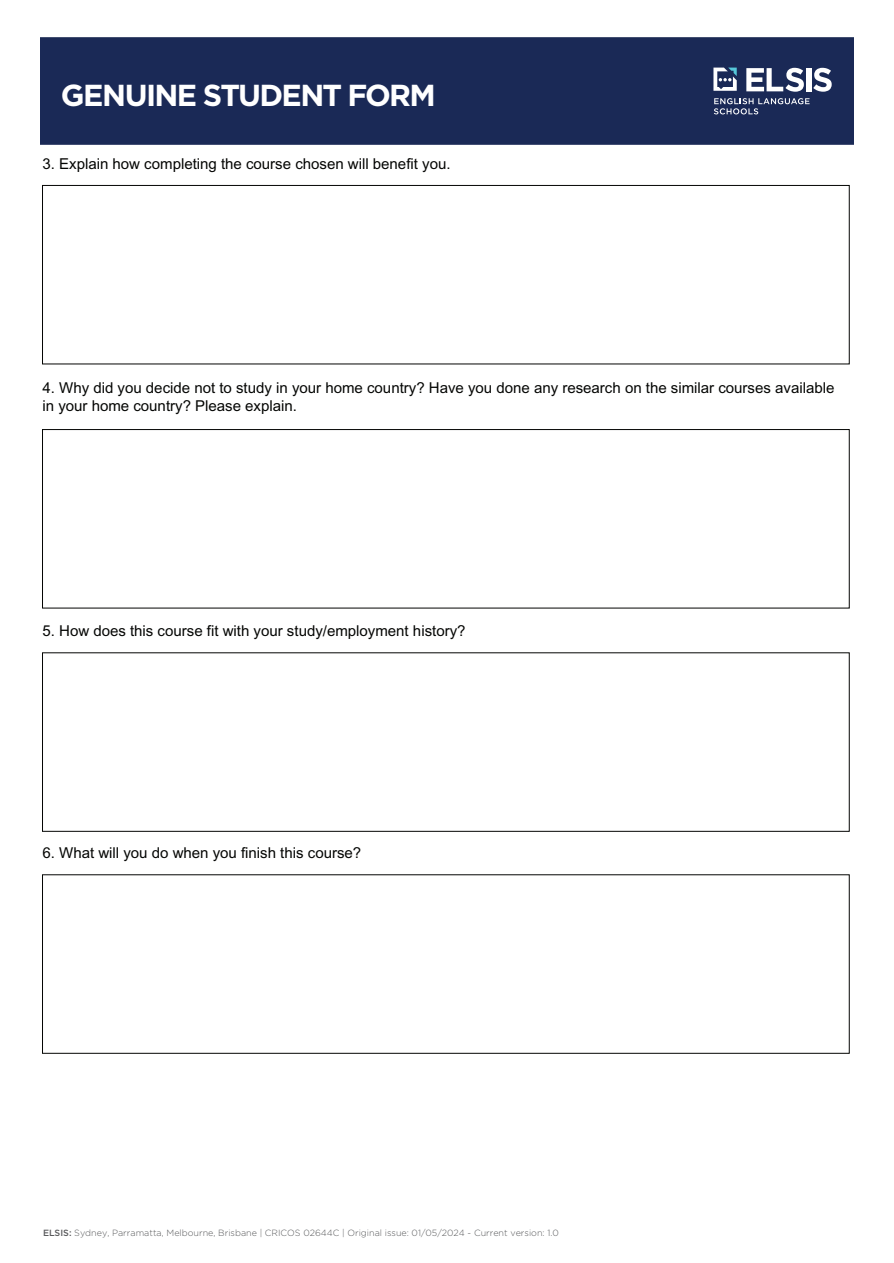
<style>
.page{position:relative;width:894px;height:1263px;background:#fff}
.page>*{position:absolute;margin:0;border:0;box-sizing:border-box;transform-origin:0 0}
.t1{font:700 30.3px "Gotham";letter-spacing:-.055em;color:#fff}
.t2{font:15px/18px "Arial";color:#040503}
.t3{font:300 9px "Gotham";color:#58595b}
.s1{font-weight:500}
</style>
<div class="page">
<div style="left:41px;top:38px;width:811px;height:106px;background:#1a2956"></div>
<div style="left:42px;top:185px;width:807px;height:179px;border:1px solid #040503"></div>
<div style="left:42px;top:429px;width:807px;height:179px;border:1px solid #040503"></div>
<svg style="left:713px;top:98px;width:96px;height:16px;background:#475377"></svg>
<svg style="left:746px;top:68px;width:57px;height:24px"></svg>
<div style="left:805px;top:68px;width:5px;height:23px;background:#fff"></div>
<svg style="left:813px;top:68px;width:18px;height:24px"></svg>
<svg style="left:713px;top:68px;width:23px;height:23px"></svg>
<h1 class="t1" style="left:61px;top:75px;width:376px">GENUINE STUDENT FORM</h1>
<p class="t2" style="left:42px;top:155px;width:409px">3. Explain how completing the course chosen will benefit you.</p>
<p class="t2" style="left:42px;top:378px;width:793px">4. Why did you decide not to study in your home country? Have you done any research on the similar courses available in your home country? Please explain.</p>
<p class="t2" style="left:42px;top:622px;width:424px">5. How does this course fit with your study/employment history?</p>
<p class="t2" style="left:42px;top:844px;width:320px">6. What will you do when you finish this course?</p>
<p class="t3" style="left:43px;top:1227px;width:517px"><span class="s1">ELSIS:</span> Sydney, Parramatta, Melbourne, Brisbane | CRICOS 02644C | Original issue: 01/05/2024 - Current version: 1.0</p>
</div>
